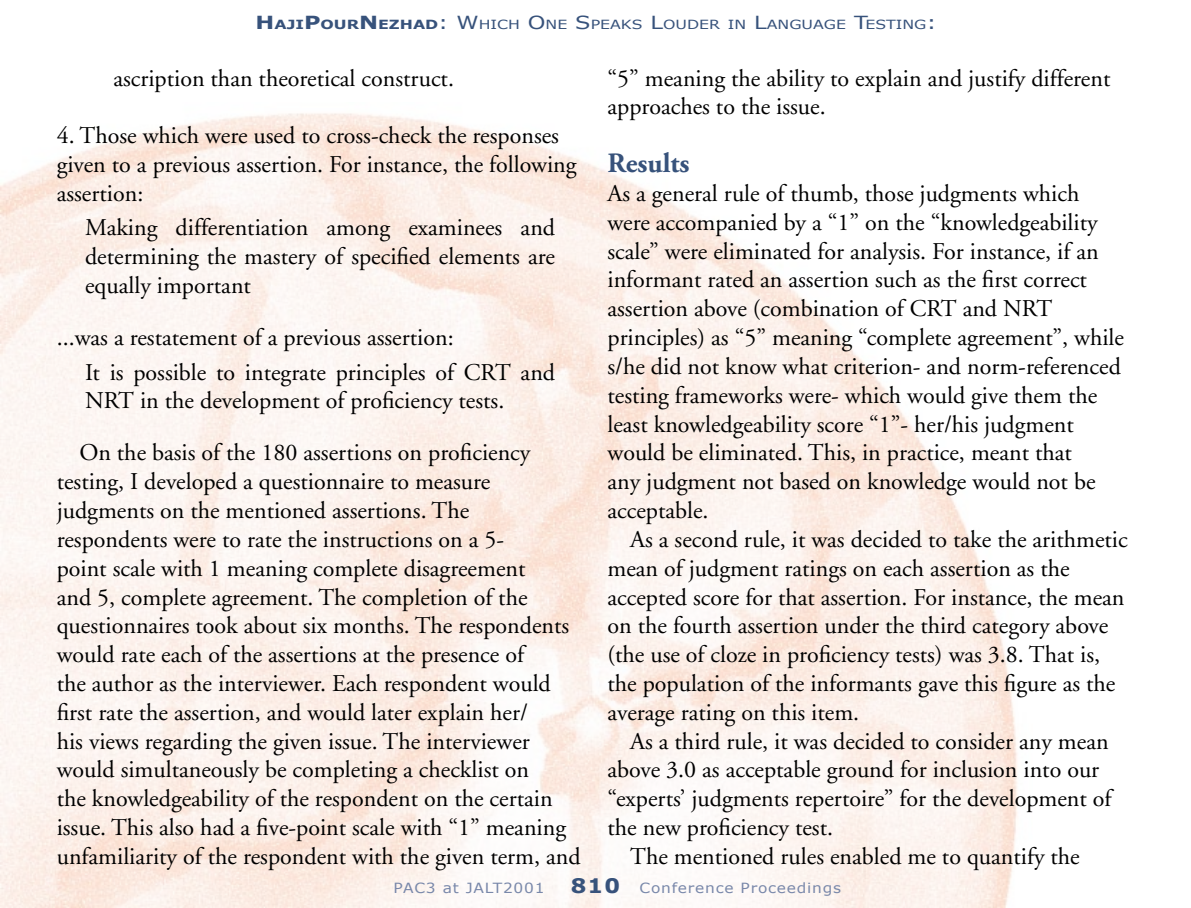
<style>
.page{position:relative;width:1191px;height:908px;background:#fff}
.page>*{position:absolute;margin:0;border:0;box-sizing:border-box;transform-origin:0 0}
.Subtitle{font:700 28px "Adobe Garamond";color:#37527b}
.Main_Text_Indent{font:24px/28.8px "Adobe Garamond";color:#000}
.Main_Text{font:24px/28.8px "Adobe Garamond";color:#000}
.Indent_Quote{font:24px/28.8px "Adobe Garamond";color:#000;text-align:justify}
.List_Indent{font:24px "Adobe Garamond";color:#000}
.t1{font:14px "Verdana";letter-spacing:.05em;color:#7988aa;scale:1.1 1}
.t2{font:12.6px "Verdana";color:#37527b;scale:1.25 1}
.s1{font-weight:700;font-size:18px}
.s2{font-weight:700}
.s3{font-size:18px}
.s4{font-weight:700;font-size:20px;color:#37527b}
</style>
<div class="page">
<p class="t2" style="left:256px;top:17px;width:546px"><span class="s1">H</span><span class="s2">AJI</span><span class="s1">P</span><span class="s2">OUR</span><span class="s1">N</span><span class="s2">EZHAD</span><span class="s3">: W</span>HICH <span class="s3">O</span>NE <span class="s3">S</span>PEAKS <span class="s3">L</span>OUDER IN <span class="s3">L</span>ANGUAGE <span class="s3">T</span>ESTING<span class="s3">:</span></p>
<p class="List_Indent" style="left:113px;top:65px;width:342px">ascription than theoretical construct.</p>
<p class="Main_Text" style="left:57px;top:122px;width:521px">4. Those which were used to cross-check the responses given to a previous assertion. For instance, the following assertion:</p>
<p class="Indent_Quote" style="left:85px;top:214px;width:471px">Making differentiation among examinees and determining the mastery of specified elements are equally important</p>
<p class="Main_Text" style="left:57px;top:323px;width:398px">...was a restatement of a previous assertion:</p>
<p class="Indent_Quote" style="left:85px;top:358px;width:471px">It is possible to integrate principles of CRT and<br>NRT in the development of proficiency tests.</p>
<p class="Main_Text_Indent" style="left:57px;top:439px;width:525px;text-indent:23px">On the basis of the 180 assertions on proficiency testing, I developed a questionnaire to measure judgments on the mentioned assertions. The respondents were to rate the instructions on a 5-<br>point scale with 1 meaning complete disagreement<br>and 5, complete agreement. The completion of the questionnaires took about six months. The respondents would rate each of the assertions at the presence of<br>the author as the interviewer. Each respondent would first rate the assertion, and would later explain her/<br>his views regarding the given issue. The interviewer would simultaneously be completing a checklist on<br>the knowledgeability of the respondent on the certain issue. This also had a five-point scale with “1” meaning unfamiliarity of the respondent with the given term, and</p>
<p class="Main_Text_Indent" style="left:607px;top:64px;width:504px">“5” meaning the ability to explain and justify different approaches to the issue.</p>
<p class="Subtitle" style="left:607px;top:148px;width:84px">Results</p>
<p class="Main_Text" style="left:607px;top:179px;width:518px">As a general rule of thumb, those judgments which were accompanied by a “1” on the “knowledgeability scale” were eliminated for analysis. For instance, if an informant rated an assertion such as the first correct assertion above (combination of CRT and NRT principles) as “5” meaning “complete agreement”, while s/he did not know what criterion- and norm-referenced testing frameworks were- which would give them the least knowledgeability score “1”- her/his judgment would be eliminated. This, in practice, meant that<br>any judgment not based on knowledge would not be acceptable.</p>
<p class="Main_Text_Indent" style="left:607px;top:525px;width:522px;text-indent:23px">As a second rule, it was decided to take the arithmetic mean of judgment ratings on each assertion as the accepted score for that assertion. For instance, the mean on the fourth assertion under the third category above (the use of cloze in proficiency tests) was 3.8. That is, the population of the informants gave this figure as the average rating on this item.</p>
<p class="Main_Text_Indent" style="left:607px;top:727px;width:505px;text-indent:23px">As a third rule, it was decided to consider any mean above 3.0 as acceptable ground for inclusion into our “experts’ judgments repertoire” for the development of the new proficiency test.</p>
<p class="Main_Text_Indent" style="left:630px;top:842px;width:451px">The mentioned rules enabled me to quantify the</p>
<p class="t1" style="left:393px;top:878px;width:139px">PAC3 at JALT2001</p>
<p class="t1" style="left:571px;top:878px;width:247px"><span class="s4">810</span> Conference Proceedings</p>
</div>
